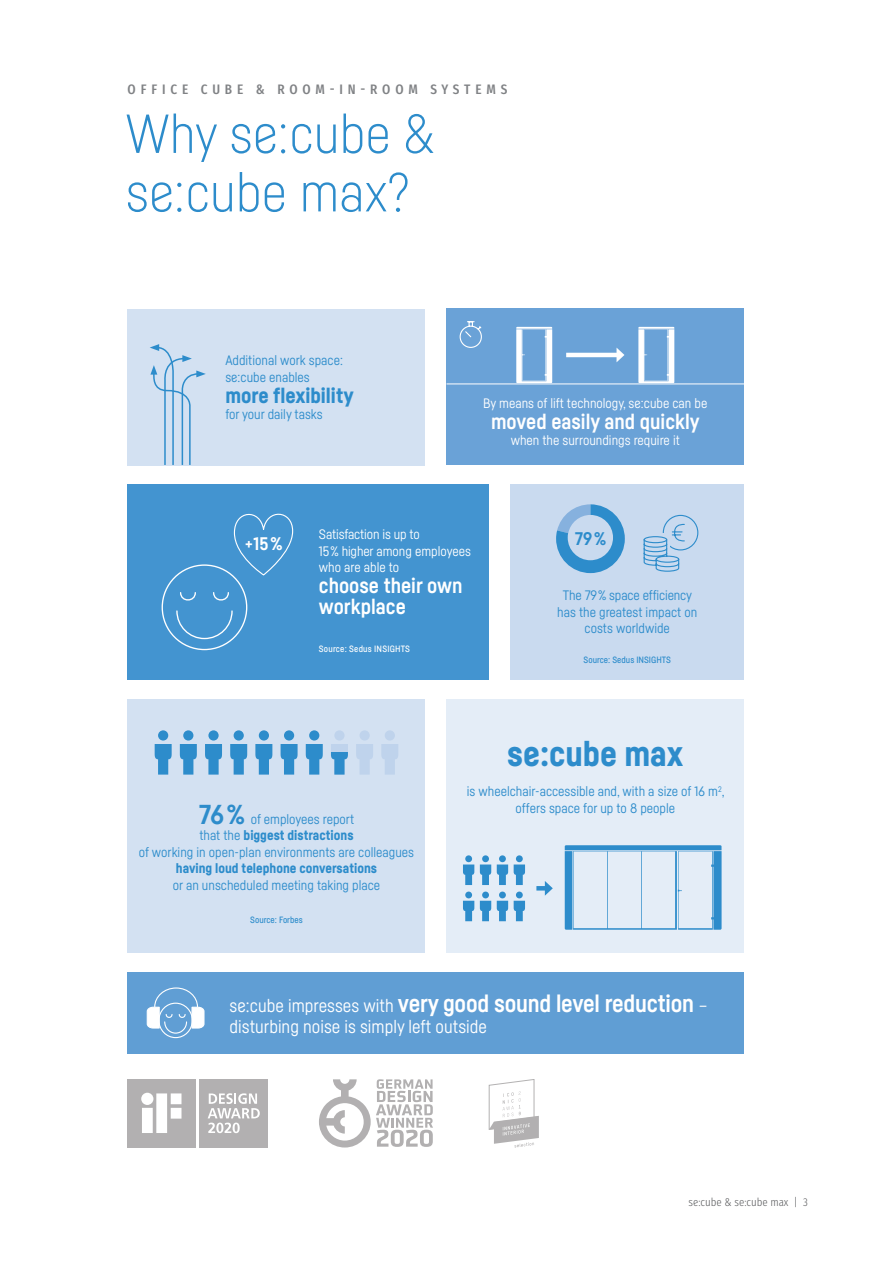
<style>
.page{position:relative;width:893px;height:1263px;background:#fff}
.page>*{position:absolute;margin:0;border:0;box-sizing:border-box;transform-origin:0 0}
.t1{font:300 54px/58.5px "Sedus Sans";color:#2d8ccb}
.t2{font:900 34.5px "Sedus Sans";color:#2d8ccb}
.t3{font:700 24px "Sedus Sans";letter-spacing:-.01em;color:#fff}
.t4{font:700 21px/21px "Sedus Sans";color:#fff}
.t5{font:900 21px "Sedus Sans";color:#2d8ccb}
.t6{font:18px "Sedus Sans";color:#fff}
.t7{font:700 18px "Sedus Sans";color:#fff}
.t8{font:700 18px "Sedus Sans";color:#2d8ccb}
.t9{font:13.5px/16.5px "Sedus Sans";color:#2d8ccb;text-align:center}
.t10{font:13.5px/16.5px "Sedus Sans";color:#fff}
.t11{font:900 13.5px "Sedus Sans";color:#2d8ccb}
.t12{font:700 13.5px "Sedus Text Condensed";letter-spacing:.36em;color:#808285}
.t13{font:300 11.25px "Sedus Text Condensed";color:#57585a}
.t14{font:500 9px "Sedus Sans";color:#2d8ccb}
.t15{font:500 9px "Sedus Sans";letter-spacing:.02em;color:#fff}
.s1{font-weight:700;font-size:27px}
.s2{font-weight:900}
.s3{font-weight:400;font-size:18px}
</style>
<div class="page">
<div style="left:446px;top:309px;width:298px;height:156px;background:#6aa2d7"></div>
<div style="left:446px;top:699px;width:298px;height:253px;background:#e4edf7"></div>
<svg style="left:489px;top:1079px;width:50px;height:68px"></svg>
<svg style="left:319px;top:1079px;width:114px;height:68px"></svg>
<div style="left:128px;top:1079px;width:68px;height:68px;background:#b2b0b1"></div>
<svg style="left:141px;top:1093px;width:40px;height:40px"></svg>
<div style="left:199px;top:1079px;width:69px;height:68px;background:#b2b0b1"></div>
<svg style="left:208px;top:1093px;width:52px;height:40px"></svg>
<div style="left:128px;top:309px;width:297px;height:156px;background:#d3e1f2"></div>
<svg style="left:150px;top:344px;width:56px;height:122px"></svg>
<div style="left:128px;top:484px;width:361px;height:195px;background:#4394d0"></div>
<svg style="left:161px;top:513px;width:133px;height:138px"></svg>
<div style="left:128px;top:699px;width:297px;height:253px;background:#d3e1f2"></div>
<svg style="left:356px;top:730px;width:17px;height:45px"></svg>
<svg style="left:381px;top:730px;width:17px;height:45px"></svg>
<svg style="left:155px;top:730px;width:17px;height:45px"></svg>
<svg style="left:180px;top:730px;width:17px;height:45px"></svg>
<svg style="left:205px;top:730px;width:17px;height:45px"></svg>
<svg style="left:230px;top:730px;width:17px;height:45px"></svg>
<svg style="left:255px;top:730px;width:17px;height:45px"></svg>
<svg style="left:281px;top:730px;width:17px;height:45px"></svg>
<svg style="left:306px;top:730px;width:17px;height:45px"></svg>
<svg style="left:331px;top:730px;width:17px;height:45px"></svg>
<div style="left:128px;top:972px;width:616px;height:82px;background:#609ed4"></div>
<svg style="left:146px;top:987px;width:59px;height:52px"></svg>
<svg style="left:463px;top:891px;width:11px;height:30px"></svg>
<svg style="left:480px;top:891px;width:11px;height:30px"></svg>
<svg style="left:497px;top:891px;width:11px;height:30px"></svg>
<svg style="left:514px;top:891px;width:11px;height:30px"></svg>
<svg style="left:463px;top:855px;width:11px;height:30px"></svg>
<svg style="left:480px;top:855px;width:11px;height:30px"></svg>
<svg style="left:497px;top:855px;width:11px;height:30px"></svg>
<svg style="left:514px;top:855px;width:11px;height:30px"></svg>
<hr style="left:536px;top:886px;width:11px;height:4px;background:#2d8ccb">
<svg style="left:545px;top:881px;width:8px;height:15px"></svg>
<svg style="left:565px;top:845px;width:157px;height:85px"></svg>
<div style="left:510px;top:484px;width:234px;height:195px;background:#c9daef"></div>
<svg style="left:556px;top:504px;width:69px;height:69px"></svg>
<svg style="left:643px;top:514px;width:56px;height:58px"></svg>
<svg style="left:516px;top:327px;width:36px;height:56px"></svg>
<svg style="left:638px;top:327px;width:36px;height:56px"></svg>
<hr style="left:566px;top:353px;width:52px;height:4px;background:#fff">
<svg style="left:616px;top:348px;width:8px;height:14px"></svg>
<hr style="left:446px;top:384px;width:298px;height:1px;background:#fff">
<svg style="left:459px;top:321px;width:23px;height:27px"></svg>
<p class="t12" style="left:128px;top:77px;width:381px">OFFICE CUBE &amp; ROOM-IN-ROOM SYSTEMS</p>
<h1 class="t1" style="left:126px;top:103px;width:311px">Why se:cube &amp; se:cube max?</h1>
<p class="t9" style="left:225px;top:352px;width:119px;text-align:left">Additional work space: se:cube enables</p>
<h3 class="t5" style="left:225px;top:382px;width:130px">more flexibility</h3>
<p class="t9" style="left:225px;top:406px;width:99px">for your daily tasks</p>
<p class="t10" style="left:483px;top:394px;width:226px">By means of lift technology, se:cube can be</p>
<h3 class="t4" style="left:491px;top:410px;width:210px">moved easily and quickly</h3>
<p class="t10" style="left:511px;top:432px;width:171px">when the surroundings require it</p>
<p class="t10" style="left:319px;top:526px;width:153px">Satisfaction is up to<br>15 % higher among employees who are able to</p>
<h3 class="t4" style="left:319px;top:575px;width:145px">choose their own workplace</h3>
<p class="t15" style="left:319px;top:643px;width:93px">Source: Sedus INSIGHTS</p>
<h3 class="t7" style="left:245px;top:533px;width:39px">+15 %</h3>
<h3 class="t8" style="left:575px;top:527px;width:33px">79 %</h3>
<p class="t9" style="left:557px;top:587px;width:142px">The 79 % space efficiency has the greatest impact on costs worldwide</p>
<p class="t14" style="left:584px;top:655px;width:89px">Source: Sedus INSIGHTS</p>
<p class="t9" style="left:139px;top:810px;width:277px"><span class="s1">76 %</span> of employees report<br>that the <span class="s2">biggest distractions<br></span>of working in open-plan environments are colleagues</p>
<p class="t11" style="left:176px;top:860px;width:203px">having loud telephone conversations</p>
<p class="t9" style="left:173px;top:876px;width:209px">or an unscheduled meeting taking place</p>
<p class="t14" style="left:250px;top:914px;width:54px">Source: Forbes</p>
<h2 class="t2" style="left:507px;top:732px;width:178px">se:cube max</h2>
<p class="t9" style="left:467px;top:783px;width:259px">is wheelchair-accessible and, with a size of 16 m<sup>2</sup>, offers space for up to 8 people</p>
<h3 class="t3" style="left:230px;top:989px;width:479px"><span class="s3">se:cube impresses with</span> very good sound level reduction <span class="s3">–</span></h3>
<h3 class="t6" style="left:230px;top:1016px;width:259px">disturbing noise is simply left outside</h3>
<p class="t13" style="left:688px;top:1192px;width:121px">se:cube &amp; se:cube max | 3</p>
</div>
